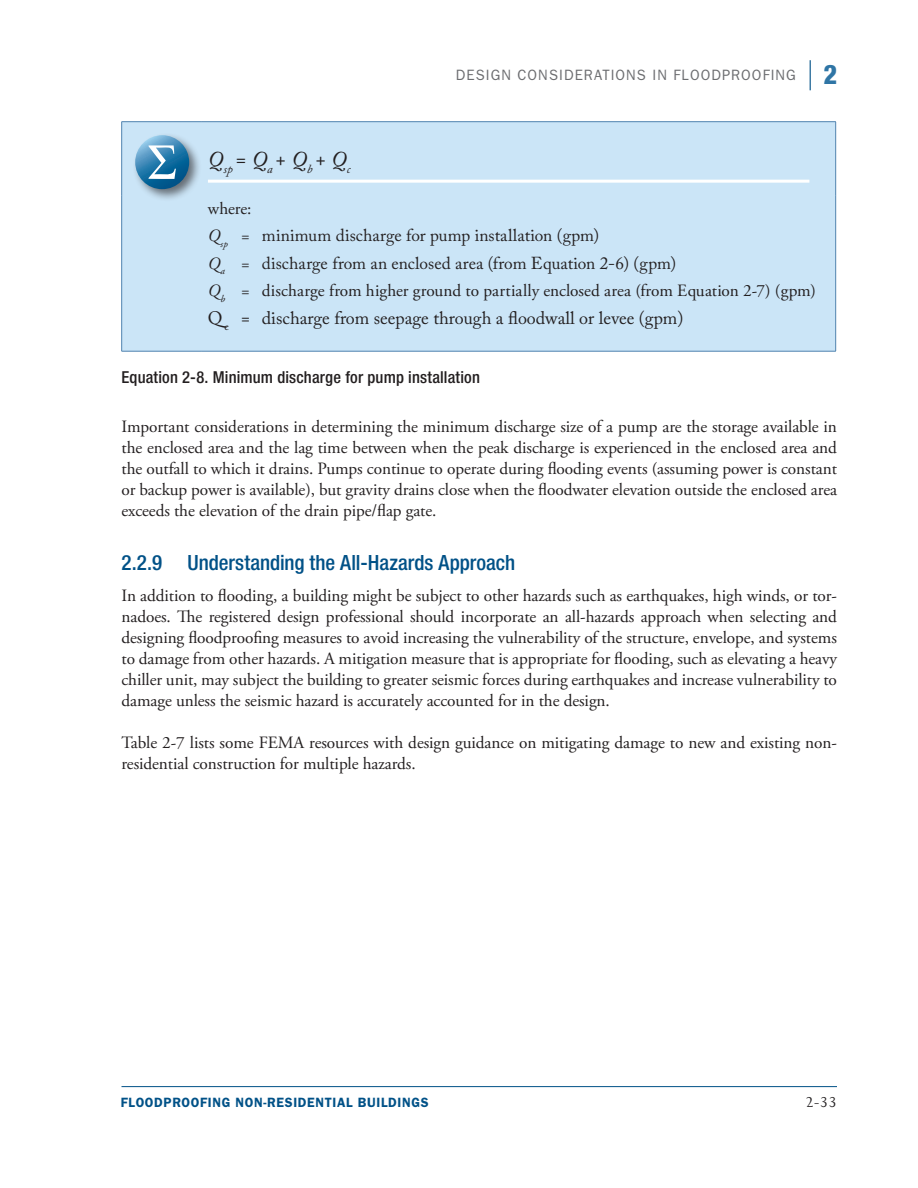
<style>
.page{position:relative;width:918px;height:1188px;background:#fff}
.page>*{position:absolute;margin:0;border:0;box-sizing:border-box;transform-origin:0 0}
.Head_2{font:500 condensed 21px "Helvetica Neue LT Std";color:#005187}
.Equation_Title{font:italic 21px "Adobe Caslon Pro";color:#231f20}
.Equation_definition{font:18px "Adobe Caslon Pro";color:#231f20}
.main_body{font:17.25px/21px "Adobe Garamond Pro";letter-spacing:-.005em;color:#231f20;text-align:justify}
.Equation_definition-2{font:17.25px "Adobe Caslon Pro";color:#231f20}
.Equation_definition-3{font:17.25px "Adobe Garamond Pro";color:#231f20}
.Equation_caption{font:500 condensed 16.5px "Helvetica Neue LT Std";letter-spacing:.01em;color:#231f20}
.t1{font:16.5px "Joanna MT Std";color:#231f20}
.t2{font:15px "ITC Franklin Gothic Std";letter-spacing:.075em;color:#6c6d70}
.t3{font:600 13.5px "ITC Franklin Gothic Std";letter-spacing:.05em;color:#005187}
.s1{font-family:"Helvetica Neue LT Std";font-weight:800;font-stretch:condensed;font-size:27px;color:#2f75a5}
.s2{font-style:normal}
.s3{font-family:"Adobe Garamond Pro";font-style:italic}
.s4{font-style:italic}
</style>
<div class="page">
<hr style="left:122px;top:1086px;width:715px;height:1px;background:#005187">
<hr style="left:810px;top:60px;width:1px;height:30px;background:#005187">
<div style="left:122px;top:122px;width:713px;height:72px;background:#cbe5f7"></div>
<div style="left:122px;top:196px;width:713px;height:155px;background:#cbe5f7"></div>
<hr style="left:201px;top:122px;width:2px;height:72px;background:#cbe5f7">
<hr style="left:122px;top:194px;width:80px;height:2px;background:#cbe5f7">
<hr style="left:202px;top:194px;width:634px;height:2px;background:#cbe5f7">
<hr style="left:201px;top:196px;width:2px;height:155px;background:#cbe5f7">
<hr style="left:122px;top:121px;width:80px;height:1px;background:#5083af">
<hr style="left:121px;top:122px;width:1px;height:73px;background:#5083af">
<hr style="left:202px;top:121px;width:634px;height:1px;background:#5083af">
<hr style="left:835px;top:122px;width:1px;height:73px;background:#5083af">
<hr style="left:121px;top:195px;width:1px;height:156px;background:#5083af">
<hr style="left:835px;top:195px;width:1px;height:156px;background:#5083af">
<hr style="left:122px;top:351px;width:80px;height:1px;background:#5083af">
<hr style="left:202px;top:351px;width:634px;height:1px;background:#5083af">
<div style="left:132px;top:132px;width:70px;height:70px;background:#231f20;opacity:.6"></div>
<svg style="left:135px;top:135px;width:54px;height:54px"></svg>
<svg style="left:148px;top:145px;width:28px;height:34px"></svg>
<hr style="left:208px;top:180px;width:601px;height:3px;background:#fff">
<p class="t2" style="left:456px;top:66px;width:383px">DESIGN CONSIDERATIONS IN FLOODPROOFING <span class="s1">2</span></p>
<p class="Equation_Title" style="left:208px;top:147px;width:144px">Q<sub>sp</sub> = Q<sub>a</sub> <span class="s2">+</span> Q<sub>b</sub> <span class="s2">+</span> Q<sub>c</sub></p>
<p class="Equation_definition-3" style="left:208px;top:198px;width:45px">where:</p>
<p class="Equation_definition-2" style="left:208px;top:225px;width:393px"><span class="s3">Q</span><sub>sp</sub> <span class="s3">=</span> minimum discharge for pump installation (gpm)</p>
<p class="Equation_definition-2" style="left:208px;top:253px;width:470px"><span class="s3">Q</span><sub>a</sub> <span class="s3">=</span> discharge from an enclosed area (from Equation 2-6) (gpm)</p>
<p class="Equation_definition-3" style="left:208px;top:280px;width:609px"><span class="s4">Q</span><sub>b</sub> <span class="s4">=</span> discharge from higher ground to partially enclosed area (from Equation 2-7) (gpm)</p>
<p class="Equation_definition" style="left:208px;top:307px;width:477px">Q<sub>c</sub> <span class="s4">=</span> discharge from seepage through a floodwall or levee (gpm)</p>
<p class="Equation_caption" style="left:122px;top:367px;width:360px">Equation 2-8. Minimum discharge for pump installation</p>
<p class="main_body" style="left:122px;top:417px;width:717px">Important considerations in determining the minimum discharge size of a pump are the storage available in the enclosed area and the lag time between when the peak discharge is experienced in the enclosed area and the outfall to which it drains. Pumps continue to operate during flooding events (assuming power is constant or backup power is available), but gravity drains close when the floodwater elevation outside the enclosed area exceeds the elevation of the drain pipe/flap gate.</p>
<p class="Head_2" style="left:122px;top:550px;width:395px">2.2.9 Understanding the All-Hazards Approach</p>
<p class="main_body" style="left:122px;top:586px;width:717px">In addition to flooding, a building might be subject to other hazards such as earthquakes, high winds, or tor&shy;nadoes. The registered design professional should incorporate an all-hazards approach when selecting and designing floodproofing measures to avoid increasing the vulnerability of the structure, envelope, and systems to damage from other hazards. A mitigation measure that is appropriate for flooding, such as elevating a heavy chiller unit, may subject the building to greater seismic forces during earthquakes and increase vulnerability to damage unless the seismic hazard is accurately accounted for in the design.</p>
<p class="main_body" style="left:122px;top:733px;width:717px">Table 2-7 lists some FEMA resources with design guidance on mitigating damage to new and existing non&shy;residential construction for multiple hazards.</p>
<p class="t3" style="left:121px;top:1095px;width:309px">FLOODPROOFING NON-RESIDENTIAL BUILDINGS</p>
<p class="t1" style="left:805px;top:1093px;width:33px">2-33</p>
</div>
